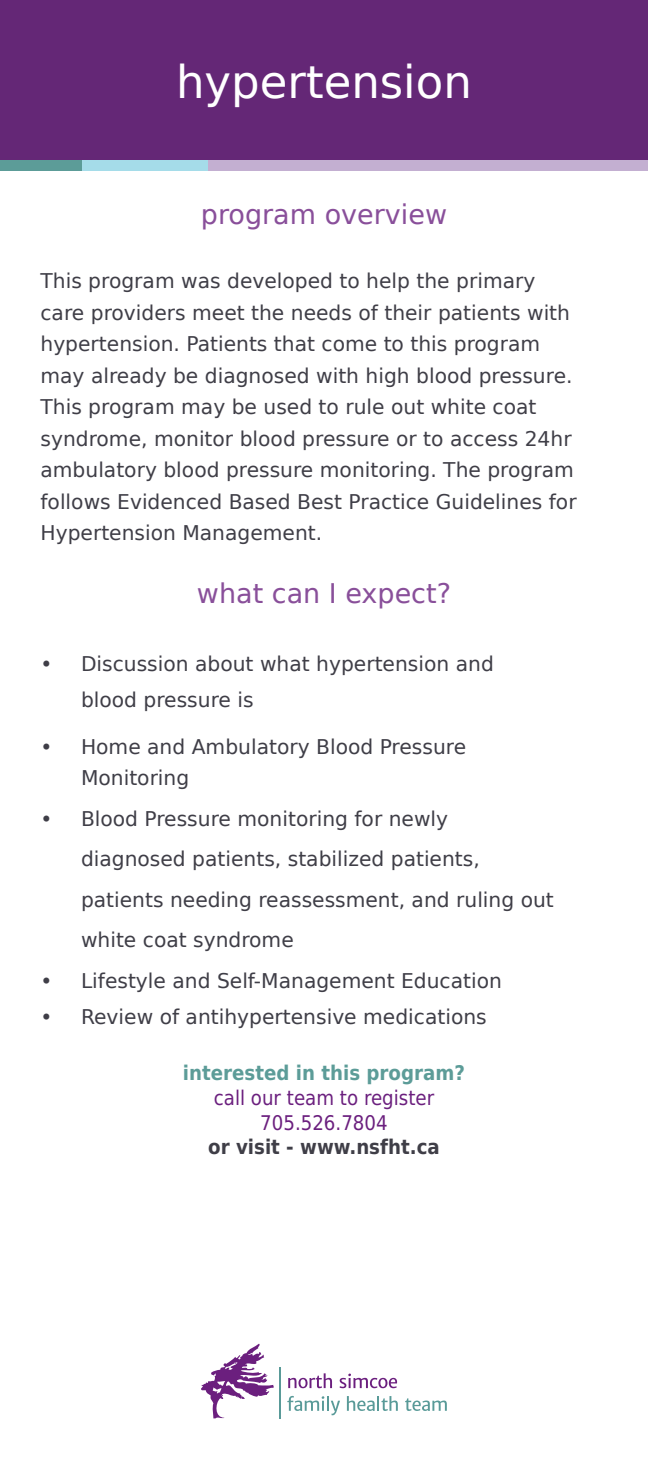
<style>
.page{position:relative;width:648px;height:1458px;background:#fff}
.page>*{position:absolute;margin:0;border:0;box-sizing:border-box;transform-origin:0 0}
.t1{font:45px "DejaVu Sans";color:#fff}
.t2{font:27px "DejaVu Sans";color:#894f9a}
.t3{font:20.25px/31.5px "DejaVu Sans";color:#3f3e47}
.t4{font:20.25px/24.8px "DejaVu Sans Condensed";color:#6b1f7e;text-align:center}
.t5{font:700 20.25px "DejaVu Sans Condensed";color:#5c9c98}
.t6{font:700 20.25px "DejaVu Sans Condensed";color:#3f3e47}
</style>
<div class="page">
<svg style="left:288px;top:1373px;width:44px;height:15px"></svg>
<svg style="left:340px;top:1374px;width:57px;height:14px"></svg>
<svg style="left:287px;top:1396px;width:53px;height:19px"></svg>
<svg style="left:347px;top:1396px;width:51px;height:15px"></svg>
<svg style="left:405px;top:1398px;width:42px;height:13px"></svg>
<hr style="left:280px;top:1367px;width:1px;height:51px;background:#599a98">
<svg style="left:201px;top:1344px;width:73px;height:75px"></svg>
<div style="left:0;top:0;width:648px;height:162px;background:#642776"></div>
<div style="left:206px;top:160px;width:442px;height:10px;background:#c3afd1"></div>
<div style="left:81px;top:160px;width:127px;height:10px;background:#a5dce9"></div>
<div style="left:0;top:160px;width:81px;height:10px;background:#5c9c98"></div>
<h1 class="t1" style="left:176px;top:46px;width:297px">hypertension</h1>
<h2 class="t2" style="left:201px;top:193px;width:248px">program overview</h2>
<p class="t3" style="left:40px;top:264px;width:538px">This program was developed to help the primary care providers meet the needs of their patients with hypertension. Patients that come to this program may already be diagnosed with high blood pressure.<br>This program may be used to rule out white coat syndrome, monitor blood pressure or to access 24hr ambulatory blood pressure monitoring. The program follows Evidenced Based Best Practice Guidelines for Hypertension Management.</p>
<h2 class="t2" style="left:197px;top:572px;width:256px">what can I expect?</h2>
<p class="t3" style="left:81px;top:644px;width:414px;line-height:36px;text-indent:-40px">• Discussion about what hypertension and blood pressure is</p>
<p class="t3" style="left:81px;top:730px;width:387px;text-indent:-40px">• Home and Ambulatory Blood Pressure<br>Monitoring</p>
<p class="t3" style="left:81px;top:797px;width:474px;line-height:40.5px;text-indent:-40px">• Blood Pressure monitoring for newly diagnosed patients, stabilized patients, patients needing reassessment, and ruling out white coat syndrome</p>
<p class="t3" style="left:40px;top:964px;width:463px">• Lifestyle and Self-Management Education</p>
<p class="t3" style="left:40px;top:1000px;width:448px">• Review of antihypertensive medications</p>
<p class="t5" style="left:183px;top:1056px;width:284px">interested in this program?</p>
<p class="t4" style="left:214px;top:1084px;width:222px">call our team to register<br>705.526.7804</p>
<p class="t6" style="left:208px;top:1131px;width:233px">or visit - www.nsfht.ca</p>
</div>
